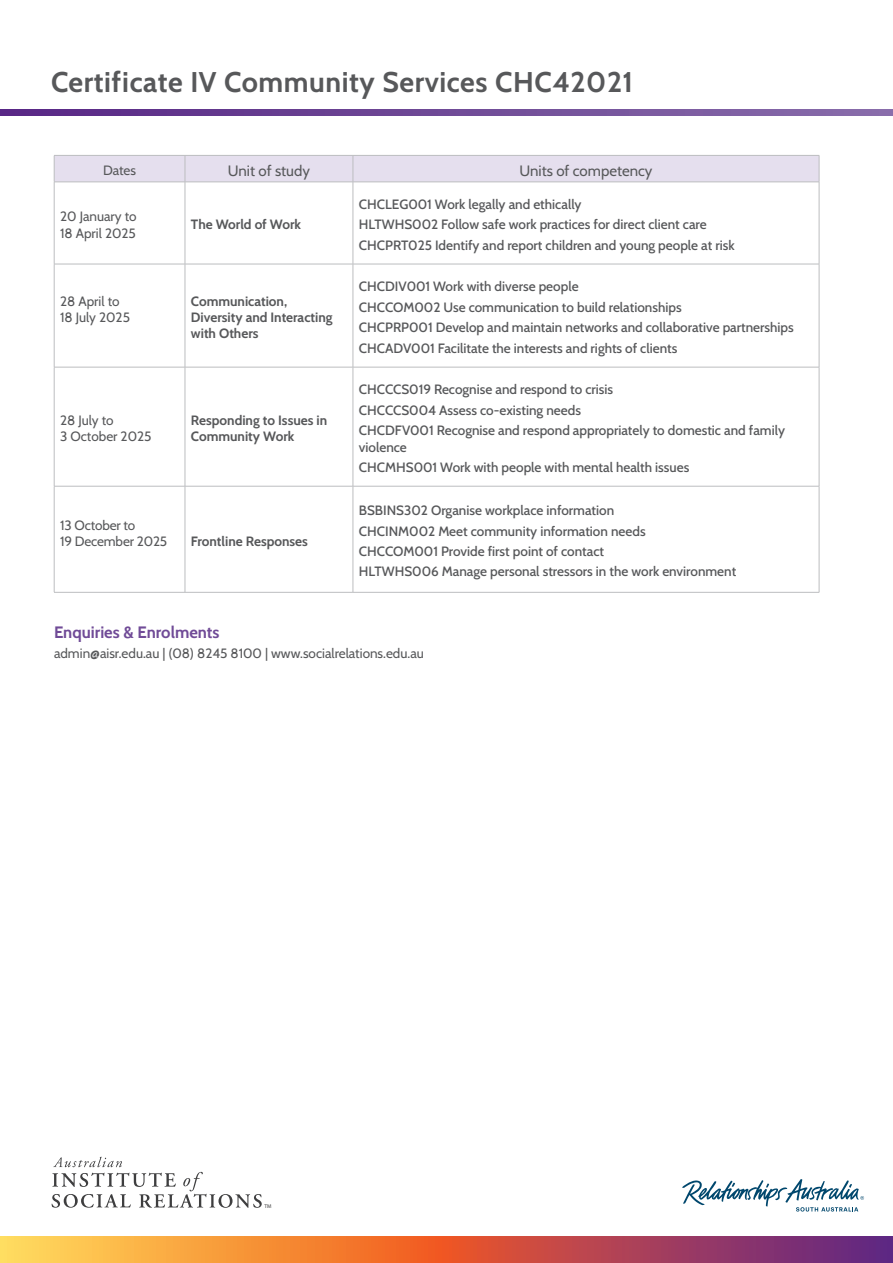
<style>
.page{position:relative;width:893px;height:1263px;background:#fff}
.page>*{position:absolute;margin:0;border:0;box-sizing:border-box;transform-origin:0 0}
.t1{font:700 28.5px "Cabin";letter-spacing:.02em;color:#57585a}
.t2{font:700 16.5px "Cabin";color:#704b97}
.t3{font:15px "Cabin";color:#57585a}
.t4{font:500 13.5px/16.2px "Cabin";color:#57585a}
.t5{font:13.5px/16.2px "Cabin";color:#57585a}
.t6{font:700 13.5px/16.2px "Cabin";color:#57585a}
.t7{font:5.4px "Myriad Pro";color:#3e3e3f}
</style>
<div class="page">
<svg style="left:0;top:1236px;width:893px;height:27px;background:#cd6c4c"></svg>
<svg style="left:682px;top:1179px;width:182px;height:32px"></svg>
<svg style="left:0;top:109px;width:893px;height:6px;background:#6f4a97"></svg>
<svg style="left:52px;top:1157px;width:210px;height:51px"></svg>
<svg style="left:54px;top:155px;width:766px;height:27px;background:#e2ddeb"></svg>
<hr style="left:54px;top:182px;width:131px;height:1px;background:#bcbdc0">
<hr style="left:54px;top:182px;width:1px;height:82px;background:#bcbdc0">
<hr style="left:185px;top:182px;width:168px;height:1px;background:#bcbdc0">
<hr style="left:185px;top:182px;width:1px;height:82px;background:#bcbdc0">
<hr style="left:353px;top:182px;width:466px;height:1px;background:#bcbdc0">
<hr style="left:353px;top:182px;width:1px;height:82px;background:#bcbdc0">
<hr style="left:819px;top:182px;width:1px;height:82px;background:#bcbdc0">
<hr style="left:54px;top:264px;width:131px;height:1px;background:#bcbdc0">
<hr style="left:54px;top:264px;width:1px;height:103px;background:#bcbdc0">
<hr style="left:185px;top:264px;width:168px;height:1px;background:#bcbdc0">
<hr style="left:185px;top:264px;width:1px;height:103px;background:#bcbdc0">
<hr style="left:353px;top:264px;width:466px;height:1px;background:#bcbdc0">
<hr style="left:353px;top:264px;width:1px;height:103px;background:#bcbdc0">
<hr style="left:819px;top:264px;width:1px;height:103px;background:#bcbdc0">
<hr style="left:54px;top:367px;width:131px;height:1px;background:#bcbdc0">
<hr style="left:54px;top:367px;width:1px;height:119px;background:#bcbdc0">
<hr style="left:185px;top:367px;width:168px;height:1px;background:#bcbdc0">
<hr style="left:185px;top:367px;width:1px;height:119px;background:#bcbdc0">
<hr style="left:353px;top:367px;width:466px;height:1px;background:#bcbdc0">
<hr style="left:353px;top:367px;width:1px;height:119px;background:#bcbdc0">
<hr style="left:819px;top:367px;width:1px;height:119px;background:#bcbdc0">
<hr style="left:54px;top:486px;width:131px;height:1px;background:#bcbdc0">
<hr style="left:54px;top:486px;width:1px;height:106px;background:#bcbdc0">
<hr style="left:185px;top:486px;width:168px;height:1px;background:#bcbdc0">
<hr style="left:185px;top:486px;width:1px;height:106px;background:#bcbdc0">
<hr style="left:353px;top:486px;width:466px;height:1px;background:#bcbdc0">
<hr style="left:353px;top:486px;width:1px;height:106px;background:#bcbdc0">
<hr style="left:819px;top:486px;width:1px;height:106px;background:#bcbdc0">
<hr style="left:54px;top:592px;width:131px;height:1px;background:#bcbdc0">
<hr style="left:185px;top:592px;width:168px;height:1px;background:#bcbdc0">
<hr style="left:353px;top:592px;width:466px;height:1px;background:#bcbdc0">
<p class="t1" style="left:51px;top:60px;width:584px">Certificate IV Community Services CHC42021</p>
<p class="t5" style="left:103px;top:161px;width:35px">Dates</p>
<p class="t3" style="left:228px;top:159px;width:84px">Unit of study</p>
<p class="t3" style="left:520px;top:159px;width:134px">Units of competency</p>
<p class="t5" style="left:60px;top:208px;width:78px">20 January to<br>18 April 2025</p>
<p class="t6" style="left:191px;top:216px;width:112px">The World of Work</p>
<p class="t4" style="left:359px;top:195px;width:224px">CHCLEG001 Work legally and ethically</p>
<p class="t4" style="left:359px;top:216px;width:349px">HLTWHS002 Follow safe work practices for direct client care</p>
<p class="t4" style="left:359px;top:236px;width:377px">CHCPRT025 Identify and report children and young people at risk</p>
<p class="t5" style="left:60px;top:292px;width:61px">28 April to</p>
<p class="t5" style="left:60px;top:308px;width:71px">18 July 2025</p>
<p class="t5" style="left:60px;top:411px;width:55px">28 July to</p>
<p class="t5" style="left:60px;top:427px;width:93px">3 October 2025</p>
<p class="t6" style="left:191px;top:292px;width:143px">Communication,<br>Diversity and Interacting with Others</p>
<p class="t6" style="left:191px;top:411px;width:138px">Responding to Issues in<br>Community Work</p>
<p class="t5" style="left:60px;top:516px;width:77px">13 October to</p>
<p class="t5" style="left:60px;top:532px;width:109px">19 December 2025</p>
<p class="t6" style="left:191px;top:532px;width:118px">Frontline Responses</p>
<p class="t4" style="left:359px;top:278px;width:221px">CHCDIV001 Work with diverse people</p>
<p class="t4" style="left:359px;top:298px;width:324px">CHCCOM002 Use communication to build relationships</p>
<p class="t4" style="left:359px;top:319px;width:436px">CHCPRP001 Develop and maintain networks and collaborative partnerships</p>
<p class="t4" style="left:359px;top:339px;width:320px">CHCADV001 Facilitate the interests and rights of clients</p>
<p class="t4" style="left:359px;top:381px;width:256px">CHCCCS019 Recognise and respond to crisis</p>
<p class="t4" style="left:359px;top:401px;width:224px">CHCCCS004 Assess co-existing needs</p>
<p class="t4" style="left:359px;top:422px;width:428px">CHCDFV001 Recognise and respond appropriately to domestic and family violence</p>
<p class="t4" style="left:359px;top:458px;width:332px">CHCMHS001 Work with people with mental health issues</p>
<p class="t4" style="left:359px;top:501px;width:257px">BSBINS302 Organise workplace information</p>
<p class="t4" style="left:359px;top:522px;width:288px">CHCINM002 Meet community information needs</p>
<p class="t4" style="left:359px;top:542px;width:247px">CHCCOM001 Provide first point of contact</p>
<p class="t4" style="left:359px;top:563px;width:379px">HLTWHS006 Manage personal stressors in the work environment</p>
<p class="t2" style="left:54px;top:619px;width:167px">Enquiries &amp; Enrolments</p>
<p class="t5" style="left:54px;top:644px;width:371px">admin@aisr.edu.au | (08) 8245 8100 | www.socialrelations.edu.au</p>
<p class="t7" style="left:264px;top:1202px;width:9px">TM</p>
</div>
